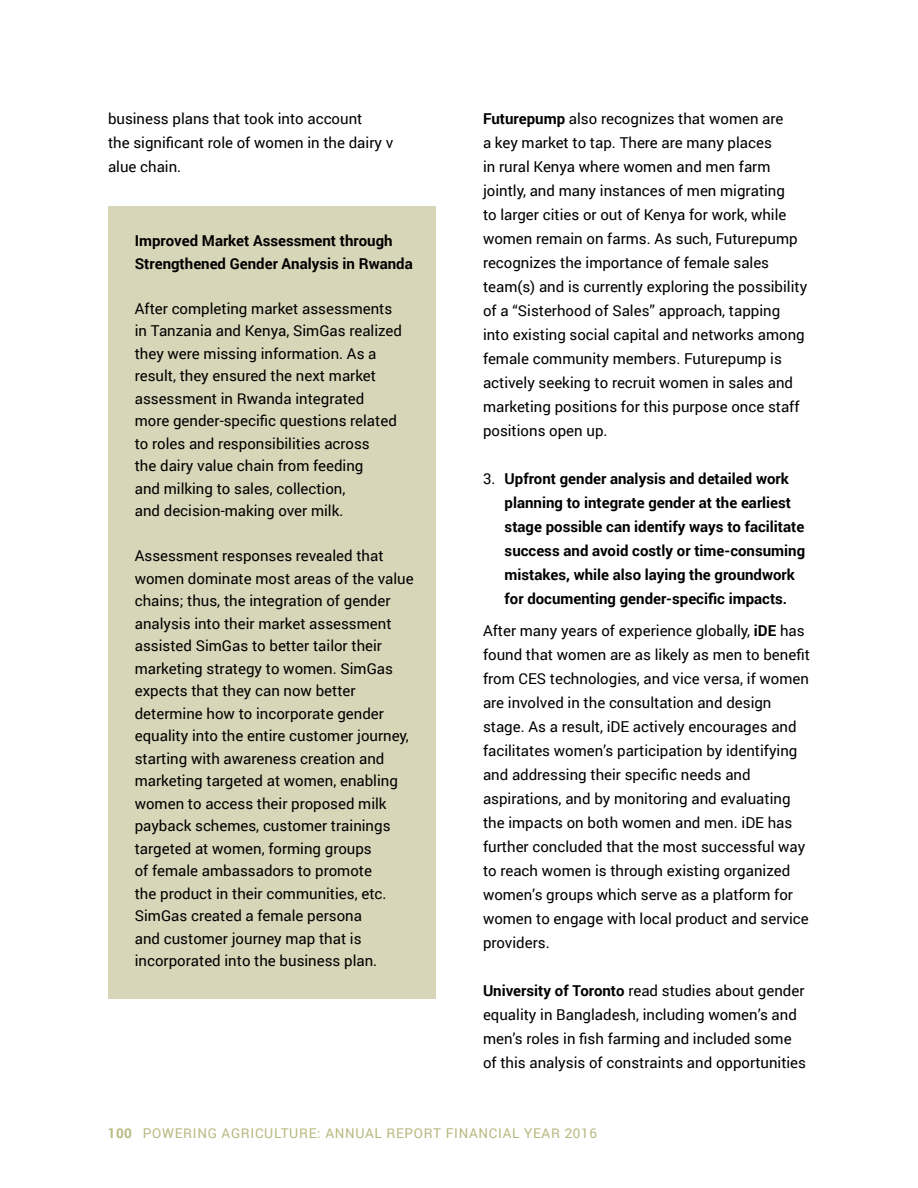
<style>
.page{position:relative;width:918px;height:1188px;background:#fff}
.page>*{position:absolute;margin:0;border:0;box-sizing:border-box;transform-origin:0 0}
.Bullet_TX{font:15px/24px "Roboto";color:#000}
.t1{font:700 15px/24px "Roboto";color:#000}
.t2{font:13.5px "Roboto";letter-spacing:.05em;color:#b7b980}
.s1{font-weight:700}
.s2{font-weight:400}
</style>
<div class="page">
<div style="left:108px;top:206px;width:327px;height:793px;background:#d7d6b8"></div>
<p class="Bullet_TX" style="left:108px;top:106px;width:287px">business plans that took into account<br>the significant role of women in the dairy v alue chain.</p>
<p class="Bullet_TX" style="left:483px;top:106px;width:326px"><span class="s1">Futurepump</span> also recognizes that women are<br>a key market to tap. There are many places<br>in rural Kenya where women and men farm jointly, and many instances of men migrating<br>to larger cities or out of Kenya for work, while women remain on farms. As such, Futurepump recognizes the importance of female sales team(s) and is currently exploring the possibility of a “Sisterhood of Sales” approach, tapping into existing social capital and networks among female community members. Futurepump is actively seeking to recruit women in sales and marketing positions for this purpose once staff positions open up.</p>
<p class="t1" style="left:505px;top:466px;width:302px;text-indent:-22px"><span class="s2">3.</span> Upfront gender analysis and detailed work planning to integrate gender at the earliest stage possible can identify ways to facilitate success and avoid costly or time-consuming mistakes, while also laying the groundwork for documenting gender-specific impacts.</p>
<p class="Bullet_TX" style="left:483px;top:618px;width:328px">After many years of experience globally, <span class="s1">iDE</span> has found that women are as likely as men to benefit from CES technologies, and vice versa, if women are involved in the consultation and design stage. As a result, iDE actively encourages and facilitates women’s participation by identifying and addressing their specific needs and aspirations, and by monitoring and evaluating the impacts on both women and men. iDE has further concluded that the most successful way to reach women is through existing organized women’s groups which serve as a platform for women to engage with local product and service providers.</p>
<p class="Bullet_TX" style="left:483px;top:978px;width:325px"><span class="s1">University of Toronto</span> read studies about gender equality in Bangladesh, including women’s and men’s roles in fish farming and included some of this analysis of constraints and opportunities</p>
<p class="t1" style="left:135px;top:229px;width:280px;line-height:22.5px">Improved Market Assessment through<br>Strengthened Gender Analysis in Rwanda</p>
<p class="Bullet_TX" style="left:135px;top:296px;width:269px;line-height:22.5px">After completing market assessments in Tanzania and Kenya, SimGas realized they were missing information. As a result, they ensured the next market assessment in Rwanda integrated more gender-specific questions related to roles and responsibilities across<br>the dairy value chain from feeding<br>and milking to sales, collection,<br>and decision-making over milk.</p>
<p class="Bullet_TX" style="left:135px;top:544px;width:280px;line-height:22.5px">Assessment responses revealed that women dominate most areas of the value chains; thus, the integration of gender analysis into their market assessment assisted SimGas to better tailor their marketing strategy to women. SimGas expects that they can now better determine how to incorporate gender equality into the entire customer journey, starting with awareness creation and marketing targeted at women, enabling women to access their proposed milk payback schemes, customer trainings targeted at women, forming groups<br>of female ambassadors to promote<br>the product in their communities, etc.<br>SimGas created a female persona<br>and customer journey map that is incorporated into the business plan.</p>
<p class="t2" style="left:108px;top:1124px;width:491px"><span class="s1">100</span> POWERING AGRICULTURE: ANNUAL REPORT FINANCIAL YEAR 2016</p>
</div>
